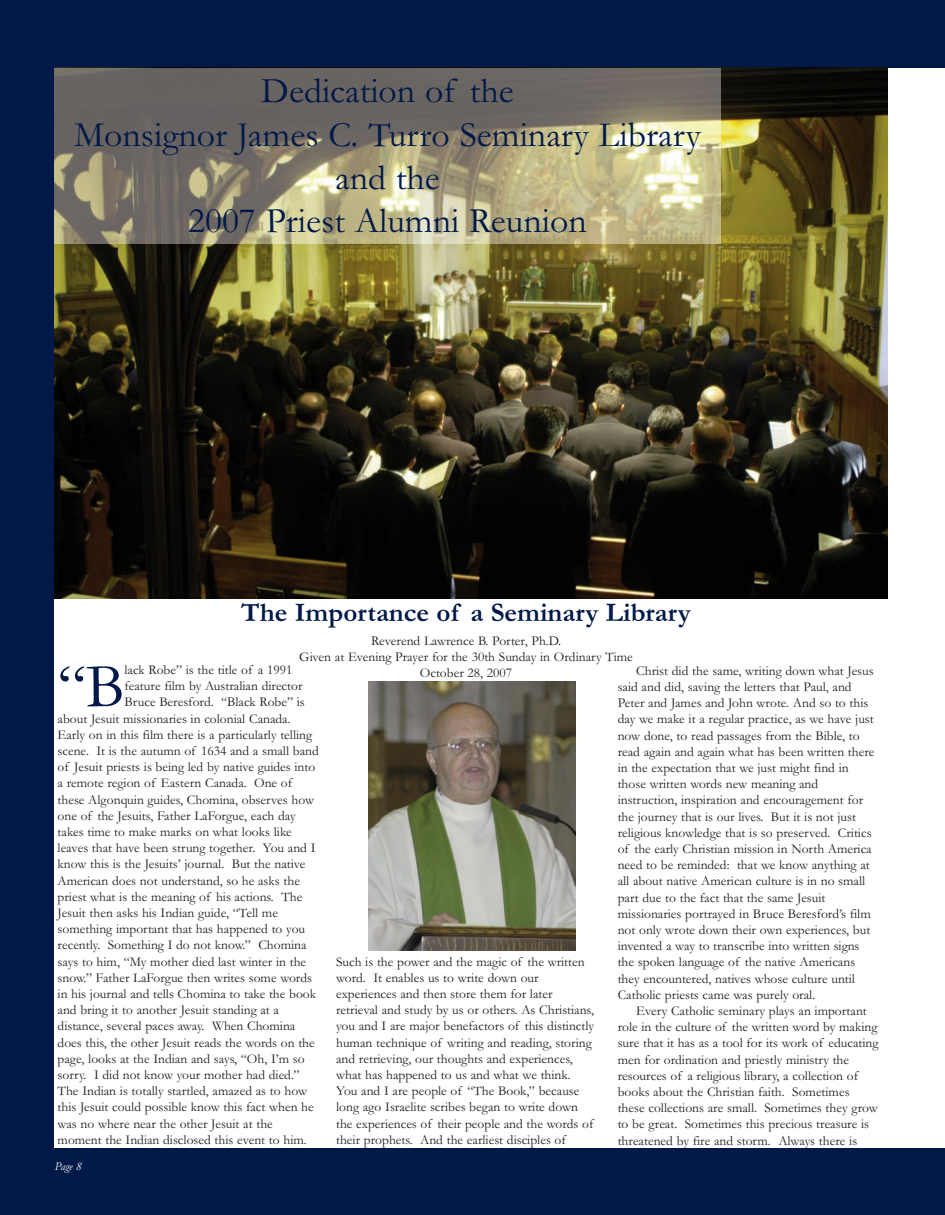
<style>
.page{position:relative;width:945px;height:1215px;background:#001948}
.page>*{position:absolute;margin:0;border:0;box-sizing:border-box;transform-origin:0 0}
.t1{font:63px "Garamond";color:#001948}
.t2{font:36px/43.2px "Garamond";color:#001948;text-align:center}
.t3{font:700 27px "Garamond";color:#001948}
.t4{font:13.5px/16.2px "Garamond";color:#231f20}
.t5{font:italic 12px "Garamond";color:#fff}
</style>
<div class="page">
<div style="left:54px;top:68px;width:891px;height:1080px;background:#fff"></div>
<img style="left:54px;top:68px;width:834px;height:531px">
<img style="left:55px;top:68px;width:665px;height:176px">
<img style="left:368px;top:682px;width:207px;height:269px">
<h2 class="t2" style="left:74px;top:68px;width:628px">Dedication of the<br>Monsignor James C. Turro Seminary Library and the<br>2007 Priest Alumni Reunion</h2>
<h3 class="t3" style="left:241px;top:596px;width:451px">The Importance of a Seminary Library</h3>
<p class="t4" style="left:299px;top:632px;width:335px;text-align:center">Reverend Lawrence B. Porter, Ph.D.<br>Given at Evening Prayer for the 30th Sunday in Ordinary Time<br>October 28, 2007</p>
<h1 class="t1" style="left:58px;top:648px;width:68px">“B</h1>
<p class="t4" style="left:125px;top:661px;width:169px">lack Robe” is the title of a 1991</p>
<p class="t4" style="left:618px;top:662px;width:258px;text-indent:19px">Christ did the same, writing down what Jesus said and did, saving the letters that Paul, and Peter and James and John wrote. And so to this day we make it a regular practice, as we have just now done, to read passages from the Bible, to read again and again what has been written there in the expectation that we just might find in those written words new meaning and instruction, inspiration and encouragement for the journey that is our lives. But it is not just religious knowledge that is so preserved. Critics of the early Christian mission in North America need to be reminded: that we know anything at all about native American culture is in no small part due to the fact that the same Jesuit missionaries portrayed in Bruce Beresford’s film not only wrote down their own experiences, but invented a way to transcribe into written signs the spoken language of the native Americans they encountered, natives whose culture until Catholic priests came was purely oral.</p>
<p class="t4" style="left:618px;top:1002px;width:262px;text-indent:19px">Every Catholic seminary plays an important role in the culture of the written word by making sure that it has as a tool for its work of educating men for ordination and priestly ministry the resources of a religious library, a collection of books about the Christian faith. Sometimes these collections are small. Sometimes they grow to be great. Sometimes this precious treasure is threatened by fire and storm. Always there is</p>
<p class="t4" style="left:125px;top:677px;width:180px">feature film by Australian director</p>
<p class="t4" style="left:125px;top:694px;width:182px">Bruce Beresford. “Black Robe” is</p>
<p class="t4" style="left:58px;top:710px;width:235px">about Jesuit missionaries in colonial Canada.</p>
<p class="t4" style="left:58px;top:726px;width:256px">Early on in this film there is a particularly telling</p>
<p class="t4" style="left:58px;top:742px;width:263px">scene. It is the autumn of 1634 and a small band</p>
<p class="t4" style="left:58px;top:758px;width:259px">of Jesuit priests is being led by native guides into</p>
<p class="t4" style="left:58px;top:775px;width:236px">a remote region of Eastern Canada. One of</p>
<p class="t4" style="left:58px;top:791px;width:258px">these Algonquin guides, Chomina, observes how</p>
<p class="t4" style="left:58px;top:807px;width:240px">one of the Jesuits, Father LaForgue, each day</p>
<p class="t4" style="left:58px;top:823px;width:236px">takes time to make marks on what looks like</p>
<p class="t4" style="left:58px;top:839px;width:259px">leaves that have been strung together. You and I</p>
<p class="t4" style="left:58px;top:856px;width:249px">know this is the Jesuits’ journal. But the native</p>
<p class="t4" style="left:58px;top:872px;width:244px">American does not understand, so he asks the</p>
<p class="t4" style="left:58px;top:888px;width:246px">priest what is the meaning of his actions. The</p>
<p class="t4" style="left:58px;top:904px;width:222px">Jesuit then asks his Indian guide, “Tell me</p>
<p class="t4" style="left:58px;top:920px;width:249px">something important that has happened to you</p>
<p class="t4" style="left:58px;top:937px;width:251px">recently. Something I do not know.” Chomina</p>
<p class="t4" style="left:58px;top:953px;width:250px">says to him, “My mother died last winter in the</p>
<p class="t4" style="left:58px;top:969px;width:256px">snow.” Father LaForgue then writes some words</p>
<p class="t4" style="left:58px;top:985px;width:260px">in his journal and tells Chomina to take the book</p>
<p class="t4" style="left:58px;top:1001px;width:223px">and bring it to another Jesuit standing at a</p>
<p class="t4" style="left:58px;top:1018px;width:239px">distance, several paces away. When Chomina</p>
<p class="t4" style="left:58px;top:1034px;width:259px">does this, the other Jesuit reads the words on the</p>
<p class="t4" style="left:58px;top:1050px;width:249px">page, looks at the Indian and says, “Oh, I’m so</p>
<p class="t4" style="left:58px;top:1066px;width:244px">sorry. I did not know your mother had died.”</p>
<p class="t4" style="left:58px;top:1082px;width:251px">The Indian is totally startled, amazed as to how</p>
<p class="t4" style="left:58px;top:1099px;width:258px">this Jesuit could possible know this fact when he</p>
<p class="t4" style="left:58px;top:1115px;width:217px">was no where near the other Jesuit at the</p>
<p class="t4" style="left:58px;top:1131px;width:251px">moment the Indian disclosed this event to him.</p>
<p class="t4" style="left:336px;top:953px;width:260px">Such is the power and the magic of the written word. It enables us to write down our experiences and then store them for later retrieval and study by us or others. As Christians, you and I are major benefactors of this distinctly human technique of writing and reading, storing and retrieving, our thoughts and experiences, what has happened to us and what we think.<br>You and I are people of “The Book,” because long ago Israelite scribes began to write down the experiences of their people and the words of their prophets. And the earliest disciples of</p>
<p class="t5" style="left:55px;top:1159px;width:28px">Page 8</p>
</div>
